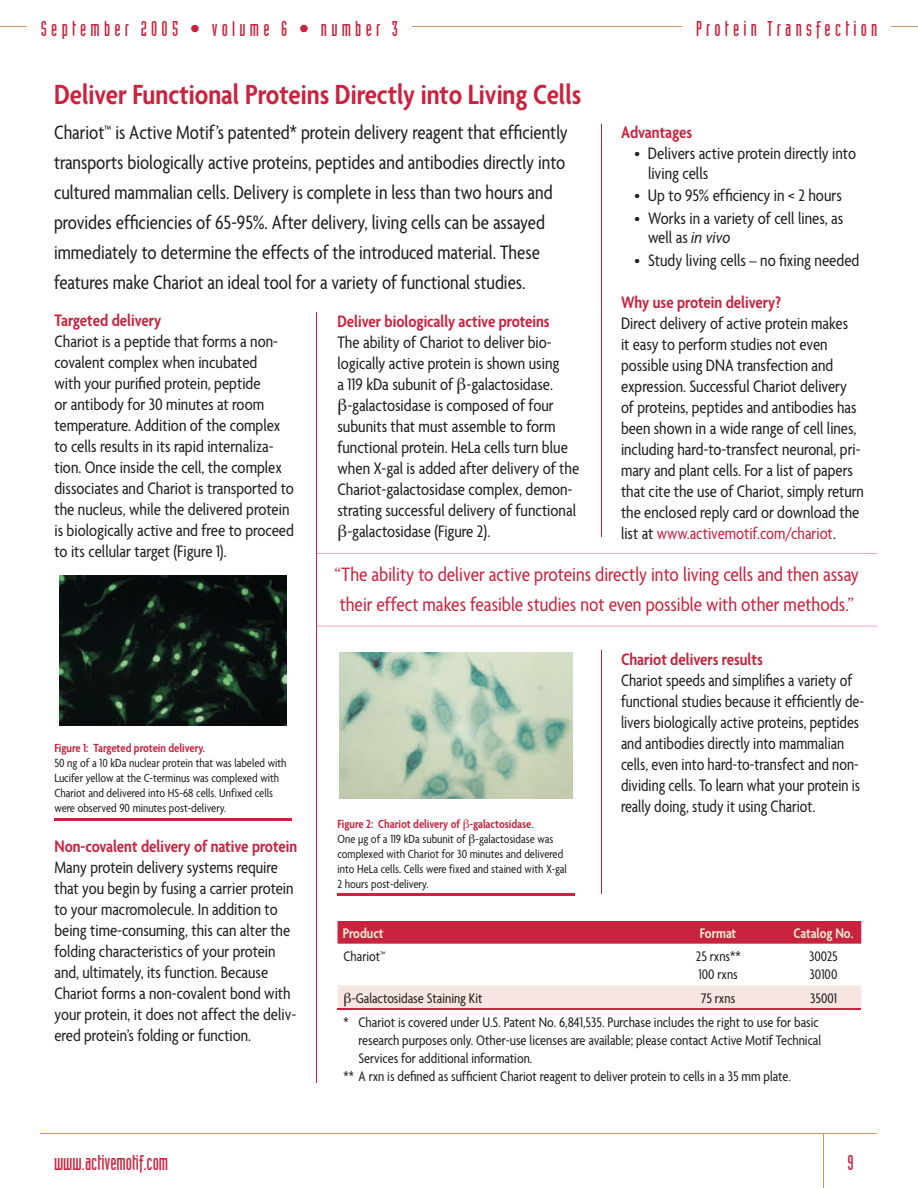
<style>
.page{position:relative;width:918px;height:1188px;background:#fff}
.page>*{position:absolute;margin:0;border:0;box-sizing:border-box;transform-origin:0 0}
.t1{font:600 condensed 30px "Agenda";color:#c9243f}
.t2{font:condensed 21px/30px "Agenda";color:#231f20}
.t3{font:condensed 21px/30px "Agenda";color:#c9243f}
.t4{font:21px "Industria Solid";letter-spacing:.2em;color:#c9243f}
.t5{font:21px "Industria Solid";color:#c9243f}
.t6{font:condensed 18px/21px "Agenda";color:#231f20}
.t7{font:condensed 18px/21px "Agenda";color:#231f20;scale:.95 1}
.t8{font:600 condensed 18px "Agenda";color:#c9243f}
.t9{font:condensed 15px/18px "Agenda";color:#231f20}
.t10{font:600 condensed 15px "Agenda";color:#f7ecd0}
.t11{font:condensed 12.75px/15px "Agenda";color:#231f20}
.t12{font:600 condensed 12.75px "Agenda";color:#c9243f}
.s1{font-style:italic}
.s2{color:#c9243f}
</style>
<div class="page">
<hr style="left:0;top:26px;width:918px;height:1px;background:#ce9561">
<div style="left:27px;top:0;width:385px;height:54px;background:#fff"></div>
<hr style="left:40px;top:1134px;width:838px;height:1px;background:#ce9561">
<hr style="left:823px;top:1134px;width:1px;height:54px;background:#ce9561">
<div style="left:682px;top:0;width:209px;height:54px;background:#fff"></div>
<hr style="left:602px;top:124px;width:1px;height:413px;background:#c9243f">
<img style="left:60px;top:575px;width:227px;height:151px">
<hr style="left:54px;top:818px;width:238px;height:3px;background:#c9243f">
<img style="left:340px;top:653px;width:233px;height:145px">
<hr style="left:338px;top:893px;width:237px;height:3px;background:#c9243f">
<hr style="left:316px;top:313px;width:1px;height:770px;background:#c9243f">
<div style="left:338px;top:921px;width:523px;height:23px;background:#c9243f"></div>
<hr style="left:338px;top:1008px;width:523px;height:2px;background:#c9243f">
<svg style="left:317px;top:553px;width:560px;height:73px"></svg>
<hr style="left:602px;top:650px;width:1px;height:244px;background:#c9243f">
<div style="left:338px;top:985px;width:523px;height:23px;background:#f6e5e0"></div>
<p class="t4" style="left:41px;top:21px;width:359px">September 2005 • volume 6 • number 3</p>
<h1 class="t1" style="left:54px;top:82px;width:529px">Deliver Functional Proteins Directly into Living Cells</h1>
<p class="t2" style="left:54px;top:118px;width:515px">Chariot™ is Active Motif’s patented* protein delivery reagent that efficiently transports biologically active proteins, peptides and antibodies directly into cultured mammalian cells. Delivery is complete in less than two hours and provides efficiencies of 65-95%. After delivery, living cells can be assayed immediately to determine the effects of the introduced material. These features make Chariot an ideal tool for a variety of functional studies.</p>
<p class="t8" style="left:54px;top:313px;width:108px">Targeted delivery</p>
<p class="t6" style="left:54px;top:332px;width:241px">Chariot is a peptide that forms a non&shy;covalent complex when incubated<br>with your purified protein, peptide<br>or antibody for 30 minutes at room temperature. Addition of the complex to cells results in its rapid internaliza&shy;tion. Once inside the cell, the complex dissociates and Chariot is transported to the nucleus, while the delivered protein is biologically active and free to proceed to its cellular target (Figure 1).</p>
<p class="t8" style="left:338px;top:314px;width:214px">Deliver biologically active proteins</p>
<p class="t6" style="left:338px;top:332px;width:216px">The ability of Chariot to deliver bio-</p>
<p class="t6" style="left:338px;top:353px;width:223px">logically active protein is shown using</p>
<p class="t6" style="left:338px;top:374px;width:217px">a 119 kDa subunit of -galactosidase.</p>
<p class="t6" style="left:347px;top:395px;width:208px">-galactosidase is composed of four</p>
<p class="t6" style="left:337px;top:416px;width:220px">subunits that must assemble to form</p>
<p class="t6" style="left:337px;top:437px;width:232px">functional protein. HeLa cells turn blue</p>
<p class="t6" style="left:337px;top:458px;width:243px">when X-gal is added after delivery of the</p>
<p class="t6" style="left:337px;top:479px;width:237px">Chariot-galactosidase complex, demon-</p>
<p class="t6" style="left:337px;top:500px;width:240px">strating successful delivery of functional</p>
<p class="t6" style="left:347px;top:521px;width:144px">-galactosidase (Figure 2).</p>
<p class="t4" style="left:696px;top:21px;width:183px">Protein Transfection</p>
<p class="t8" style="left:621px;top:125px;width:73px">Advantages</p>
<p class="t6" style="left:648px;top:145px;width:210px;line-height:19.5px;text-indent:-14px">• Delivers active protein directly into living cells</p>
<p class="t6" style="left:634px;top:186px;width:209px">• Up to 95% efficiency in &lt; 2 hours</p>
<p class="t6" style="left:648px;top:209px;width:197px;line-height:19.5px;text-indent:-14px">• Works in a variety of cell lines, as well as <span class="s1">in vivo</span></p>
<p class="t6" style="left:634px;top:250px;width:226px">• Study living cells – no fixing needed</p>
<p class="t8" style="left:621px;top:295px;width:162px">Why use protein delivery?</p>
<p class="t6" style="left:621px;top:313px;width:244px">Direct delivery of active protein makes<br>it easy to perform studies not even possible using DNA transfection and expression. Successful Chariot delivery of proteins, peptides and antibodies has been shown in a wide range of cell lines, including hard-to-transfect neuronal, pri&shy;mary and plant cells. For a list of papers that cite the use of Chariot, simply return the enclosed reply card or download the list at <span class="s2">www.activemotif.com/chariot</span>.</p>
<p class="t12" style="left:54px;top:743px;width:152px">Figure 1: Targeted protein delivery.</p>
<p class="t11" style="left:54px;top:756px;width:234px">50 ng of a 10 kDa nuclear protein that was labeled with Lucifer yellow at the C-terminus was complexed with Chariot and delivered into HS-68 cells. Unfixed cells were observed 90 minutes post-delivery.</p>
<p class="t8" style="left:54px;top:839px;width:244px">Non-covalent delivery of native protein</p>
<p class="t6" style="left:54px;top:858px;width:243px">Many protein delivery systems require that you begin by fusing a carrier protein to your macromolecule. In addition to being time-consuming, this can alter the folding characteristics of your protein and, ultimately, its function. Because Chariot forms a non-covalent bond with your protein, it does not affect the deliv&shy;ered protein’s folding or function.</p>
<p class="t3" style="left:335px;top:560px;width:526px">“The ability to deliver active proteins directly into living cells and then assay their effect makes feasible studies not even possible with other methods.”</p>
<p class="t12" style="left:338px;top:818px;width:198px">Figure 2: Chariot delivery of -galactosidase.</p>
<p class="t11" style="left:337px;top:832px;width:231px">One μg of a 119 kDa subunit of -galactosidase was complexed with Chariot for 30 minutes and delivered into HeLa cells. Cells were fixed and stained with X-gal 2 hours post-delivery.</p>
<p class="t8" style="left:621px;top:652px;width:143px">Chariot delivers results</p>
<p class="t7" style="left:621px;top:671px;width:257px">Chariot speeds and simplifies a variety of functional studies because it efficiently de&shy;livers biologically active proteins, peptides and antibodies directly into mammalian cells, even into hard-to-transfect and non&shy;dividing cells. To learn what your protein is really doing, study it using Chariot.</p>
<p class="t10" style="left:343px;top:927px;width:42px">Product</p>
<p class="t10" style="left:700px;top:927px;width:38px">Format</p>
<p class="t10" style="left:793px;top:927px;width:61px">Catalog No.</p>
<p class="t9" style="left:344px;top:948px;width:43px">Chariot™</p>
<p class="t9" style="left:696px;top:948px;width:46px">25 rxns**<br>100 rxns</p>
<p class="t9" style="left:809px;top:948px;width:30px">30025<br>30100</p>
<p class="t9" style="left:352px;top:990px;width:132px">-Galactosidase Staining Kit</p>
<p class="t9" style="left:701px;top:990px;width:35px">75 rxns</p>
<p class="t9" style="left:344px;top:987px;width:495px;line-height:23.7px;text-indent:467px">35001 * Chariot is covered under U.S. Patent No. 6,841,535. Purchase includes the right to use for basic</p>
<p class="t9" style="left:358px;top:1032px;width:464px">research purposes only. Other-use licenses are available; please contact Active Motif Technical</p>
<p class="t9" style="left:358px;top:1050px;width:175px">Services for additional information.</p>
<p class="t9" style="left:344px;top:1068px;width:449px">** A rxn is defined as sufficient Chariot reagent to deliver protein to cells in a 35 mm plate.</p>
<p class="t5" style="left:54px;top:1155px;width:116px">www.activemotif.com</p>
<p class="t4" style="left:847px;top:1155px;width:8px">9</p>
</div>
